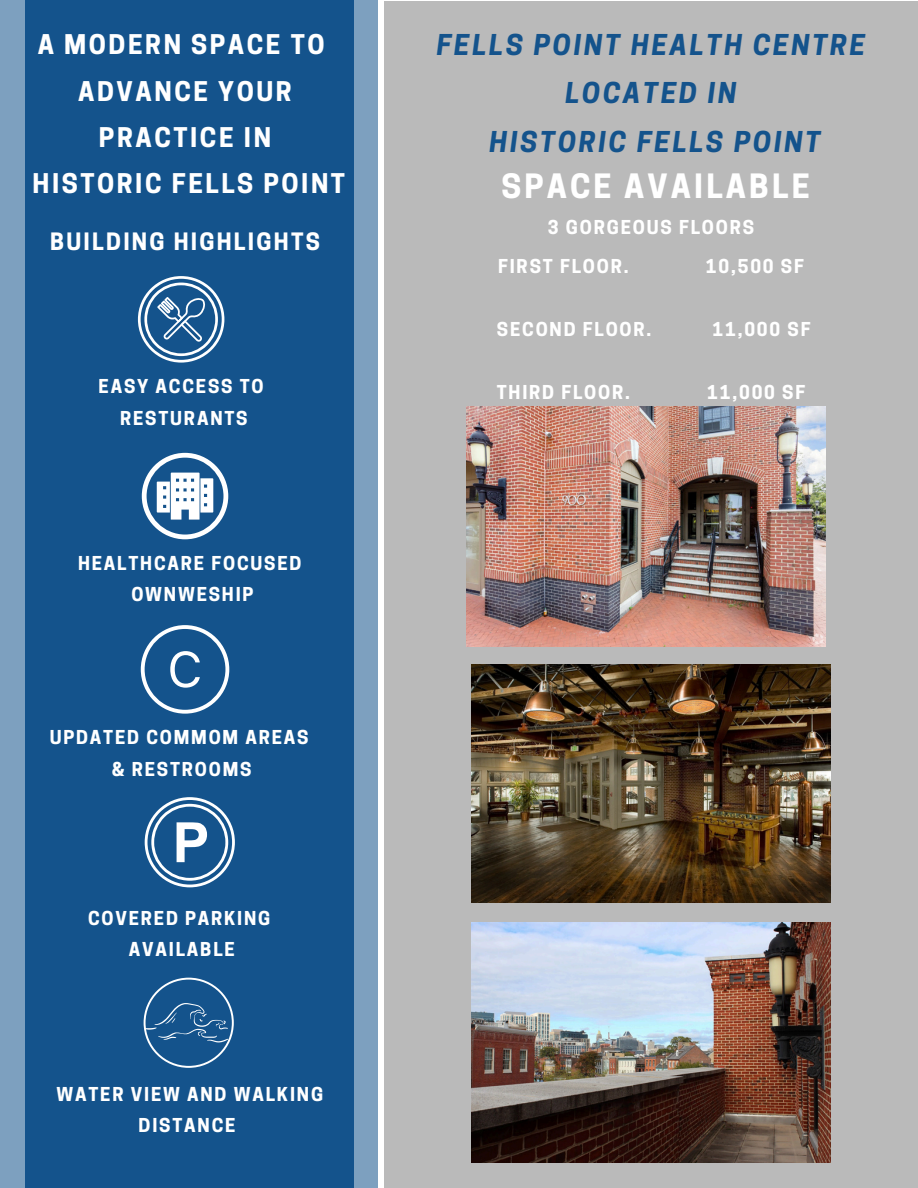
<style>
.page{position:relative;width:918px;height:1188px;background:#fff}
.page>*{position:absolute;margin:0;border:0;box-sizing:border-box;transform-origin:0 0}
.t1{font:700 31.5px "Cooper Hewitt";letter-spacing:.1em;color:#fff}
.t2{font:italic 700 27px/48.3px "Cooper Hewitt";letter-spacing:.1em;color:#14538c;text-align:center}
.t3{font:700 25.5px "Cooper Hewitt";letter-spacing:.1em;color:#fff}
.t4{font:700 22.5px "Cooper Hewitt";letter-spacing:.1em;color:#fff}
.t5{font:700 18px/31.5px "Cooper Hewitt";letter-spacing:.1em;color:#fff;text-align:center}
</style>
<div class="page">
<div style="left:0;top:0;width:377px;height:1188px;background:#7da0bf"></div>
<div style="left:26px;top:0;width:328px;height:1188px;background:#14538c"></div>
<svg style="left:138px;top:276px;width:86px;height:87px"></svg>
<svg style="left:142px;top:453px;width:86px;height:86px"></svg>
<svg style="left:141px;top:625px;width:88px;height:89px"></svg>
<svg style="left:145px;top:797px;width:90px;height:90px"></svg>
<svg style="left:144px;top:978px;width:90px;height:90px"></svg>
<div style="left:384px;top:1px;width:534px;height:1186px;background:#bababa"></div>
<img style="left:467px;top:407px;width:359px;height:240px">
<img style="left:471px;top:923px;width:359px;height:239px">
<img style="left:471px;top:664px;width:359px;height:239px">
<p class="t3" style="left:38px;top:35px;width:288px">A MODERN SPACE TO</p>
<p class="t3" style="left:78px;top:81px;width:215px">ADVANCE YOUR</p>
<p class="t3" style="left:99px;top:128px;width:174px">PRACTICE IN</p>
<p class="t3" style="left:33px;top:174px;width:314px">HISTORIC FELLS POINT</p>
<p class="t4" style="left:50px;top:233px;width:272px">BUILDING HIGHLIGHTS</p>
<p class="t5" style="left:99px;top:373px;width:167px">EASY ACCESS TO</p>
<p class="t5" style="left:120px;top:405px;width:129px">RESTURANTS</p>
<p class="t5" style="left:78px;top:550px;width:225px">HEALTHCARE FOCUSED</p>
<p class="t5" style="left:131px;top:581px;width:124px">OWNWESHIP</p>
<p class="t5" style="left:50px;top:724px;width:260px">UPDATED COMMOM AREAS</p>
<p class="t5" style="left:112px;top:755px;width:141px">&amp; RESTROOMS</p>
<p class="t5" style="left:88px;top:904px;width:184px">COVERED PARKING</p>
<p class="t5" style="left:129px;top:936px;width:108px">AVAILABLE</p>
<p class="t5" style="left:56px;top:1080px;width:268px">WATER VIEW AND WALKING<br>DISTANCE</p>
<p class="t2" style="left:437px;top:24px;width:430px">FELLS POINT HEALTH CENTRE<br>LOCATED IN<br>HISTORIC FELLS POINT</p>
<h1 class="t1" style="left:501px;top:175px;width:310px">SPACE AVAILABLE</h1>
<p class="t5" style="left:548px;top:214px;width:208px">3 GORGEOUS FLOORS</p>
<h2 class="t5" style="left:498px;top:253px;width:132px">FIRST FLOOR.</h2>
<h2 class="t5" style="left:706px;top:253px;width:100px">10,500 SF</h2>
<p class="t5" style="left:497px;top:316px;width:156px">SECOND FLOOR.</p>
<p class="t5" style="left:713px;top:316px;width:100px">11,000 SF</p>
<h2 class="t5" style="left:497px;top:379px;width:135px">THIRD FLOOR.</h2>
<h2 class="t5" style="left:707px;top:379px;width:100px">11,000 SF</h2>
</div>
